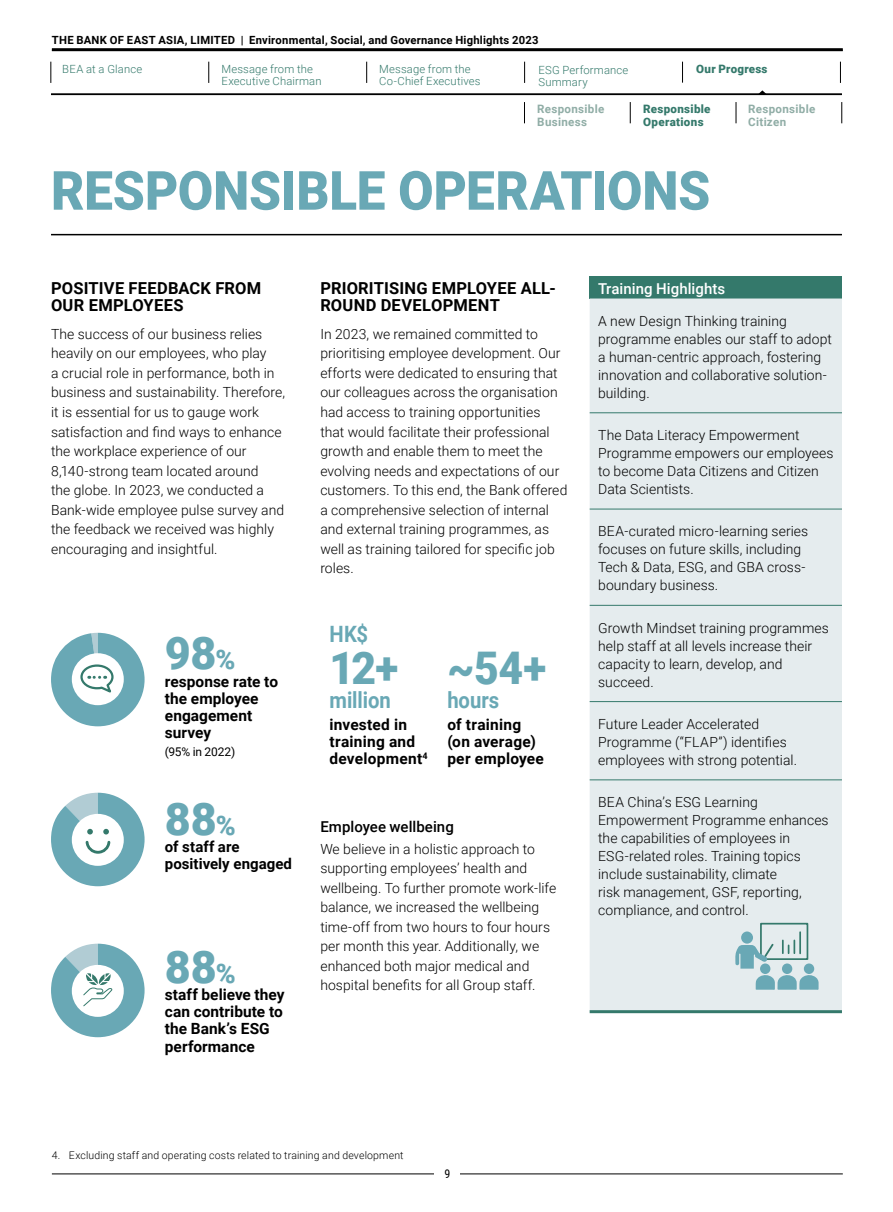
<style>
.page{position:relative;width:893px;height:1212px;background:#fff}
.page>*{position:absolute;margin:0;border:0;box-sizing:border-box;transform-origin:0 0}
.t1{font:900 54px "Roboto";letter-spacing:-.005em;color:#69a8b5;scale:.95 1}
.t2{font:900 45px "Roboto";letter-spacing:-.005em;color:#69a8b5}
.t3{font:900 45px "Roboto";letter-spacing:-.005em;color:#69a8b5;scale:.95 1}
.t4{font:700 22.5px "Roboto";color:#69a8b5;scale:.9 1}
.t5{font:700 16.5px/17.2px "Roboto";letter-spacing:.015em;color:#000}
.t6{font:700 15.45px/17.2px "Roboto";letter-spacing:.005em;color:#000}
.t7{font:700 15px/17.2px "Roboto";letter-spacing:.005em;color:#000}
.t8{font:500 15px "Roboto";letter-spacing:.005em;color:#fff}
.t9{font:500 15px "Roboto";letter-spacing:.005em;color:#000}
.t10{font:300 13.95px/19.5px "Roboto";letter-spacing:.005em;color:#000}
.t11{font:12px "Roboto";letter-spacing:-.01em;color:#000}
.t12{font:12px "Roboto Condensed";color:#000}
.t13{font:700 11.55px/12.8px "Roboto";letter-spacing:.025em;color:#90ada6}
.t14{font:900 11.55px/12.8px "Roboto";letter-spacing:.025em;color:#34796b}
.t15{font:300 11.25px/12px "Roboto";letter-spacing:.015em;color:#34796b}
.t16{font:700 11.25px "Roboto";letter-spacing:.02em;color:#000}
.t17{font:300 10.5px "Roboto";letter-spacing:.015em;color:#000}
.s1{font-size:27px}
</style>
<div class="page">
<hr style="left:52px;top:1173px;width:791px;height:1px;background:#000">
<div style="left:435px;top:1169px;width:25px;height:13px;background:#fff"></div>
<hr style="left:52px;top:48px;width:791px;height:3px;background:#000">
<hr style="left:51px;top:234px;width:791px;height:1px;background:#000">
<svg style="left:736px;top:102px;width:1px;height:21px"></svg>
<svg style="left:630px;top:102px;width:1px;height:21px"></svg>
<svg style="left:841px;top:102px;width:1px;height:21px"></svg>
<svg style="left:524px;top:102px;width:1px;height:21px"></svg>
<hr style="left:51px;top:94px;width:791px;height:1px;background:#000">
<svg style="left:682px;top:62px;width:1px;height:21px"></svg>
<svg style="left:524px;top:62px;width:1px;height:21px"></svg>
<svg style="left:840px;top:62px;width:1px;height:21px"></svg>
<svg style="left:51px;top:62px;width:1px;height:21px"></svg>
<svg style="left:366px;top:62px;width:1px;height:21px"></svg>
<svg style="left:208px;top:62px;width:1px;height:21px"></svg>
<svg style="left:758px;top:90px;width:8px;height:4px"></svg>
<svg style="left:51px;top:633px;width:94px;height:93px"></svg>
<svg style="left:51px;top:944px;width:94px;height:93px"></svg>
<svg style="left:51px;top:793px;width:94px;height:93px"></svg>
<div style="left:590px;top:276px;width:252px;height:22px;background:#34796b"></div>
<div style="left:590px;top:298px;width:252px;height:712px;background:#e5ecee"></div>
<hr style="left:590px;top:412px;width:252px;height:1px;background:#34796b">
<hr style="left:590px;top:509px;width:252px;height:1px;background:#34796b">
<hr style="left:590px;top:605px;width:252px;height:1px;background:#34796b">
<hr style="left:590px;top:701px;width:252px;height:1px;background:#34796b">
<hr style="left:590px;top:779px;width:252px;height:1px;background:#34796b">
<hr style="left:590px;top:1010px;width:252px;height:3px;background:#34796b">
<hr style="left:799px;top:932px;width:2px;height:21px;background:#34796b">
<svg style="left:782px;top:940px;width:13px;height:13px"></svg>
<div style="left:760px;top:923px;width:48px;height:37px;border:2px solid #34796b"></div>
<svg style="left:756px;top:974px;width:63px;height:16px"></svg>
<div style="left:760px;top:963px;width:10px;height:11px;background:#69a8b5;border-radius:50%"></div>
<div style="left:782px;top:963px;width:10px;height:11px;background:#69a8b5;border-radius:50%"></div>
<div style="left:804px;top:963px;width:10px;height:11px;background:#69a8b5;border-radius:50%"></div>
<svg style="left:735px;top:944px;width:39px;height:24px"></svg>
<div style="left:741px;top:931px;width:12px;height:12px;background:#69a8b5;border-radius:50%"></div>
<p class="t16" style="left:52px;top:32px;width:488px">THE BANK OF EAST ASIA, LIMITED | Environmental, Social, and Governance Highlights 2023</p>
<p class="t15" style="left:62px;top:63px;width:81px">BEA at a Glance</p>
<p class="t15" style="left:222px;top:63px;width:102px">Message from the<br>Executive Chairman</p>
<p class="t15" style="left:379px;top:63px;width:103px">Message from the<br>Co-Chief Executives</p>
<p class="t15" style="left:538px;top:64px;width:91px">ESG Performance</p>
<p class="t14" style="left:696px;top:63px;width:73px">Our Progress</p>
<p class="t15" style="left:538px;top:76px;width:51px">Summary</p>
<p class="t13" style="left:537px;top:103px;width:69px">Responsible<br>Business</p>
<p class="t14" style="left:643px;top:103px;width:69px">Responsible<br>Operations</p>
<p class="t13" style="left:748px;top:103px;width:69px">Responsible<br>Citizen</p>
<h1 class="t1" style="left:51px;top:153px;width:695px">RESPONSIBLE OPERATIONS</h1>
<p class="t5" style="left:51px;top:279px;width:212px">POSITIVE FEEDBACK FROM<br>OUR EMPLOYEES</p>
<p class="t10" style="left:51px;top:324px;width:236px">The success of our business relies heavily on our employees, who play<br>a crucial role in performance, both in business and sustainability. Therefore, it is essential for us to gauge work satisfaction and find ways to enhance the workplace experience of our 8,140-strong team located around<br>the globe. In 2023, we conducted a Bank-wide employee pulse survey and the feedback we received was highly encouraging and insightful.</p>
<h2 class="t2" style="left:165px;top:622px;width:72px">98<span class="s1">%</span></h2>
<p class="t6" style="left:165px;top:672px;width:115px">response rate to the employee engagement survey</p>
<p class="t11" style="left:165px;top:743px;width:72px">(95% in 2022)</p>
<h2 class="t2" style="left:165px;top:787px;width:73px">88<span class="s1">%</span></h2>
<p class="t7" style="left:165px;top:838px;width:129px">of staff are positively engaged</p>
<h2 class="t2" style="left:165px;top:935px;width:73px">88<span class="s1">%</span></h2>
<p class="t6" style="left:165px;top:985px;width:121px">staff believe they can contribute to the Bank’s ESG performance</p>
<p class="t5" style="left:320px;top:279px;width:237px">PRIORITISING EMPLOYEE ALL-<br>ROUND DEVELOPMENT</p>
<p class="t10" style="left:320px;top:324px;width:249px">In 2023, we remained committed to prioritising employee development. Our efforts were dedicated to ensuring that our colleagues across the organisation had access to training opportunities that would facilitate their professional growth and enable them to meet the evolving needs and expectations of our customers. To this end, the Bank offered a comprehensive selection of internal and external training programmes, as well as training tailored for specific job roles.</p>
<h3 class="t4" style="left:330px;top:618px;width:44px">HK$</h3>
<h2 class="t3" style="left:330px;top:637px;width:74px">12+</h2>
<h3 class="t4" style="left:330px;top:684px;width:70px">million</h3>
<p class="t6" style="left:330px;top:715px;width:99px">invested in training and development<sup>4</sup></p>
<h2 class="t3" style="left:447px;top:636px;width:106px">~54+</h2>
<h3 class="t4" style="left:447px;top:684px;width:59px">hours</h3>
<p class="t6" style="left:447px;top:715px;width:98px">of training (on average) per employee</p>
<p class="t9" style="left:320px;top:816px;width:135px">Employee wellbeing</p>
<p class="t10" style="left:320px;top:838px;width:237px">We believe in a holistic approach to supporting employees’ health and wellbeing. To further promote work-life balance, we increased the wellbeing time-off from two hours to four hours per month this year. Additionally, we enhanced both major medical and hospital benefits for all Group staff.</p>
<p class="t8" style="left:598px;top:278px;width:129px">Training Highlights</p>
<p class="t10" style="left:598px;top:311px;width:235px;line-height:18px">A new Design Thinking training programme enables our staff to adopt a human-centric approach, fostering innovation and collaborative solution&shy;building.</p>
<p class="t10" style="left:598px;top:426px;width:237px;line-height:18px">The Data Literacy Empowerment<br>Programme empowers our employees to become Data Citizens and Citizen<br>Data Scientists.</p>
<p class="t10" style="left:598px;top:522px;width:212px;line-height:18px">BEA-curated micro-learning series focuses on future skills, including<br>Tech &amp; Data, ESG, and GBA cross&shy;boundary business.</p>
<p class="t10" style="left:598px;top:618px;width:232px;line-height:18px">Growth Mindset training programmes help staff at all levels increase their capacity to learn, develop, and succeed.</p>
<p class="t10" style="left:598px;top:714px;width:200px;line-height:18px">Future Leader Accelerated<br>Programme (“FLAP”) identifies employees with strong potential.</p>
<p class="t10" style="left:598px;top:793px;width:232px;line-height:18px">BEA China’s ESG Learning<br>Empowerment Programme enhances the capabilities of employees in<br>ESG-related roles. Training topics include sustainability, climate<br>risk management, GSF, reporting, compliance, and control.</p>
<p class="t17" style="left:52px;top:1148px;width:353px">4. Excluding staff and operating costs related to training and development</p>
<p class="t12" style="left:444px;top:1165px;width:7px">9</p>
</div>
